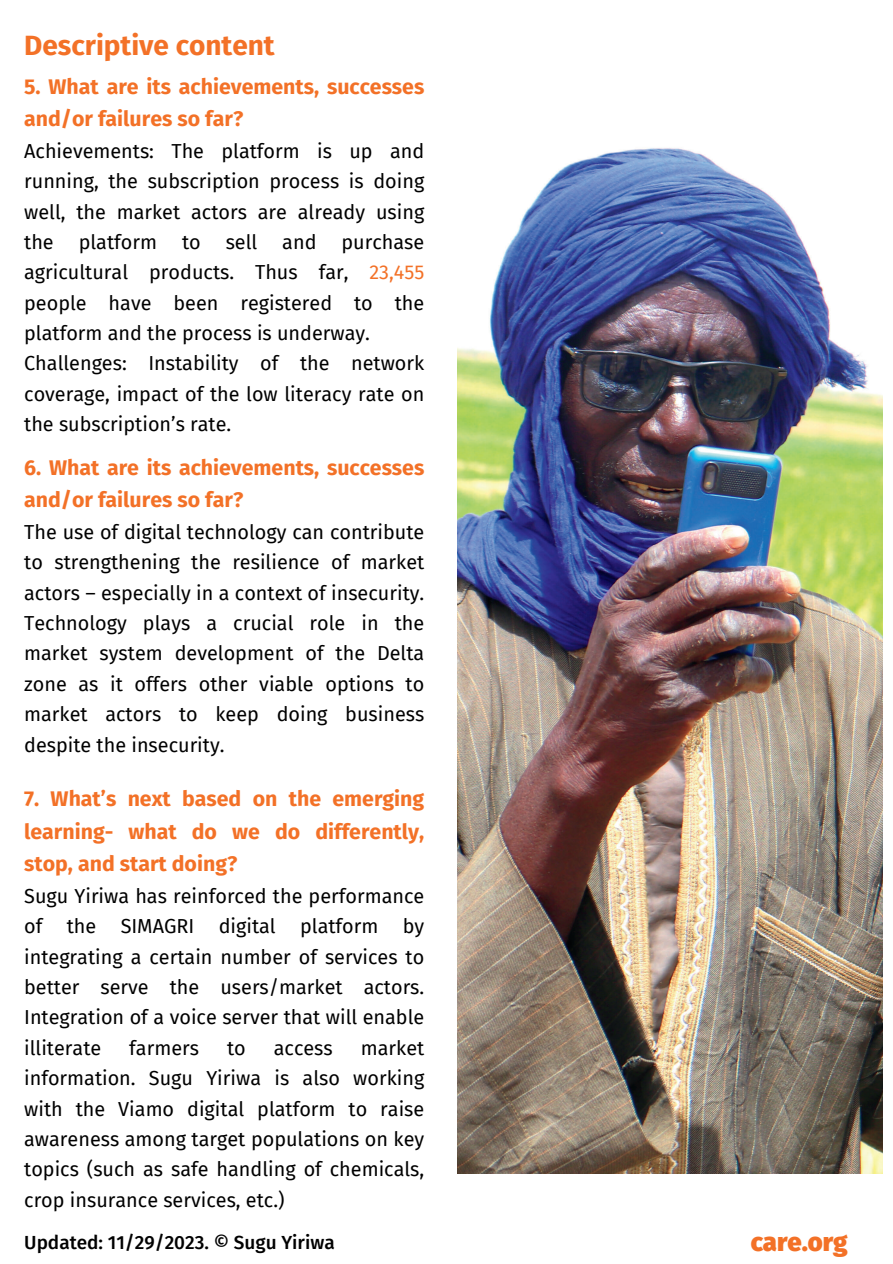
<style>
.page{position:relative;width:893px;height:1264px;background:#fff}
.page>*{position:absolute;margin:0;border:0;box-sizing:border-box;transform-origin:0 0}
.t1{font:700 28.05px "Fira Sans";color:#f37127}
.t2{font:900 25.65px "Fira Sans";color:#f37127}
.t3{font:700 21.3px/32.5px "Fira Sans";color:#f37127}
.t4{font:19.8px/30.3px "Fira Sans";color:#000;text-align:justify}
.t5{font:500 19.05px "Fira Sans";color:#000}
.s1{color:#f37127}
</style>
<div class="page">
<img style="left:458px;top:148px;width:423px;height:1025px">
<p class="t1" style="left:24px;top:29px;width:252px">Descriptive content</p>
<p class="t3" style="left:24px;top:70px;width:401px">5. What are its achievements, successes and/or failures so far?</p>
<p class="t4" style="left:24px;top:136px;width:401px">Achievements: The platform is up and running, the subscription process is doing well, the market actors are already using the</p>
<p class="t4" style="left:79px;top:227px;width:80px">platform</p>
<p class="t4" style="left:182px;top:227px;width:20px">to</p>
<p class="t4" style="left:226px;top:227px;width:33px">sell</p>
<p class="t4" style="left:282px;top:227px;width:36px">and</p>
<p class="t4" style="left:24px;top:227px;width:401px;text-indent:317px">purchase agricultural products. Thus far, <span class="s1">23,455 </span>people have been registered to the platform and the process is underway.</p>
<p class="t4" style="left:24px;top:348px;width:401px">Challenges: Instability of the network coverage, impact of the low literacy rate on the subscription’s rate.</p>
<p class="t3" style="left:24px;top:451px;width:401px">6. What are its achievements, successes and/or failures so far?</p>
<p class="t4" style="left:24px;top:517px;width:401px">The use of digital technology can contribute to strengthening the resilience of market actors – especially in a context of insecurity.<br>Technology plays a crucial role in the market system development of the Delta zone as it offers other viable options to market actors to keep doing business despite the insecurity.</p>
<p class="t3" style="left:24px;top:782px;width:401px;text-align:justify">7. What’s next based on the emerging learning- what do we do differently, stop, and start doing?</p>
<p class="t4" style="left:24px;top:881px;width:401px">Sugu Yiriwa has reinforced the performance of the SIMAGRI digital platform by integrating a certain number of services to better serve the users/market actors.<br>Integration of a voice server that will enable illiterate</p>
<p class="t4" style="left:24px;top:1032px;width:401px;text-indent:336px">market information. Sugu Yiriwa is also working with the Viamo digital platform to raise awareness among target populations on key topics (such as safe handling of chemicals, crop insurance services, etc.)</p>
<p class="t5" style="left:24px;top:1230px;width:312px">Updated: 11/29/2023. © Sugu Yiriwa</p>
<p class="t2" style="left:750px;top:1226px;width:99px">care.org</p>
<p class="t4" style="left:129px;top:1032px;width:71px">farmers</p>
<p class="t4" style="left:227px;top:1032px;width:20px">to</p>
<p class="t4" style="left:274px;top:1032px;width:60px">access</p>
</div>
